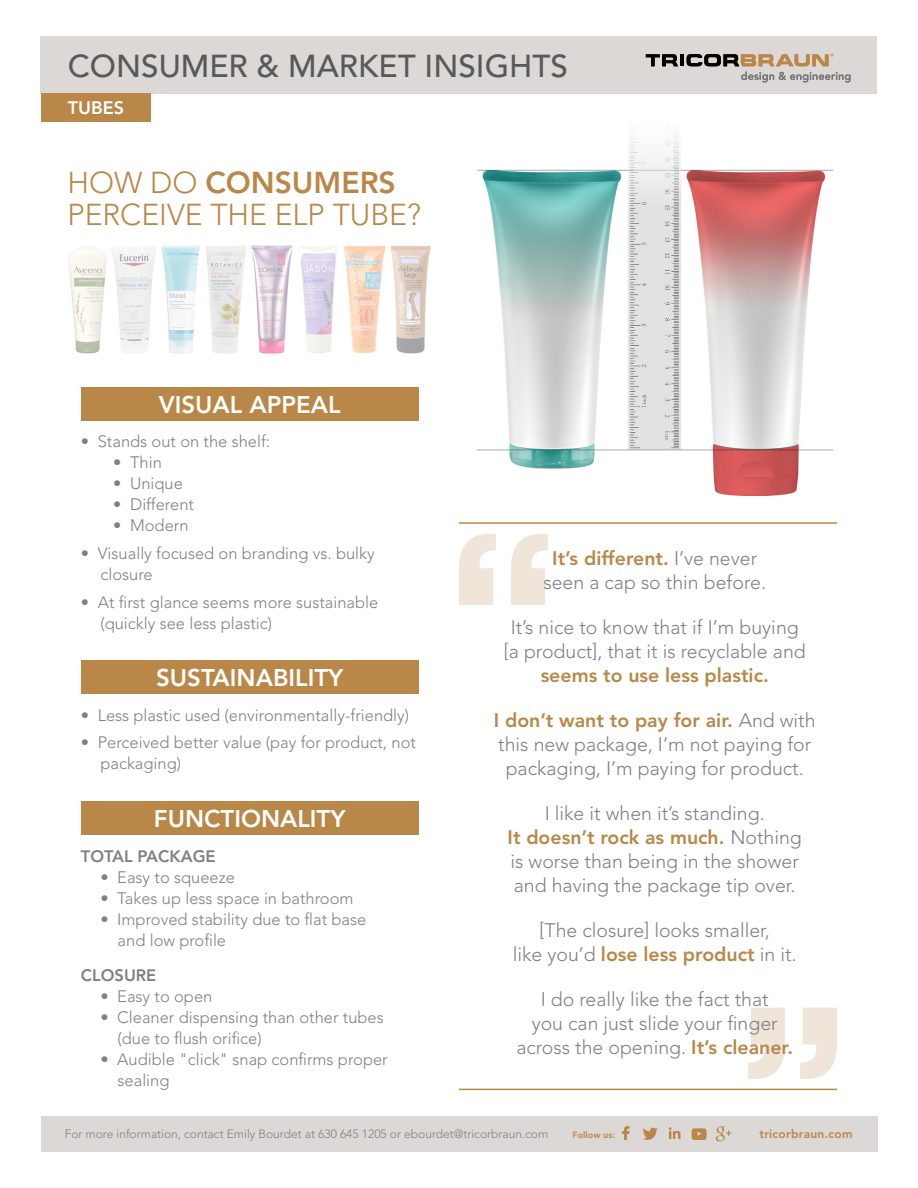
<style>
.page{position:relative;width:918px;height:1188px;background:#fff}
.page>*{position:absolute;margin:0;border:0;box-sizing:border-box;transform-origin:0 0}
.t1{font:500 31.5px "Avenir";color:#58595b}
.t2{font:300 30px/31.5px "Avenir";color:#b98747}
.t3{font:800 24px "Avenir";color:#fff}
.t4{font:300 19.5px/24px "Avenir";color:#807f83;text-align:center}
.t5{font:800 19.5px "Avenir";color:#b98747}
.t6{font:800 18px "Avenir";color:#fff}
.t7{font:300 16.5px/21px "Avenir";color:#807f83}
.t8{font:800 16.5px "Avenir";color:#807f83}
.t9{font:300 12px "Avenir";color:#807f83}
.t10{font:800 12px "Avenir";letter-spacing:.02em;color:#ba8748}
.t11{font:800 9px "Avenir";color:#b98747}
.s1{font-weight:800}
.s2{font-weight:800;color:#b98747}
</style>
<div class="page">
<div style="left:41px;top:37px;width:836px;height:57px;background:#dbd8d6"></div>
<svg style="left:459px;top:534px;width:89px;height:71px"></svg>
<svg style="left:748px;top:1008px;width:89px;height:71px"></svg>
<div style="left:41px;top:1116px;width:836px;height:35px;background:#dbd8d6"></div>
<svg style="left:669px;top:1127px;width:12px;height:12px"></svg>
<svg style="left:643px;top:1128px;width:15px;height:12px"></svg>
<svg style="left:716px;top:1126px;width:15px;height:15px"></svg>
<svg style="left:692px;top:1128px;width:15px;height:12px"></svg>
<svg style="left:622px;top:1126px;width:8px;height:14px"></svg>
<svg style="left:741px;top:72px;width:109px;height:11px"></svg>
<hr style="left:680px;top:54px;width:4px;height:12px;background:#000">
<svg style="left:687px;top:54px;width:146px;height:12px"></svg>
<svg style="left:646px;top:54px;width:32px;height:12px"></svg>
<div style="left:41px;top:94px;width:109px;height:28px;background:#b98747"></div>
<img style="left:477px;top:133px;width:355px;height:363px">
<hr style="left:459px;top:522px;width:378px;height:2px;background:#b98747">
<hr style="left:459px;top:1089px;width:378px;height:1px;background:#b98747">
<img style="left:68px;top:245px;width:363px;height:108px">
<div style="left:81px;top:387px;width:337px;height:33px;background:#b98747"></div>
<div style="left:81px;top:660px;width:337px;height:34px;background:#b98747"></div>
<div style="left:81px;top:801px;width:337px;height:34px;background:#b98747"></div>
<h1 class="t1" style="left:68px;top:48px;width:502px">CONSUMER &amp; MARKET INSIGHTS</h1>
<p class="t6" style="left:68px;top:97px;width:58px">TUBES</p>
<h2 class="t2" style="left:68px;top:167px;width:355px">HOW DO <span class="s1">CONSUMERS<br></span>PERCEIVE THE ELP TUBE?</h2>
<p class="t3" style="left:159px;top:390px;width:183px">VISUAL APPEAL</p>
<p class="t7" style="left:81px;top:431px;width:191px">• Stands out on the shelf:</p>
<p class="t7" style="left:113px;top:452px;width:50px">• Thin</p>
<p class="t7" style="left:113px;top:473px;width:71px">• Unique</p>
<p class="t7" style="left:113px;top:494px;width:82px">• Different</p>
<p class="t7" style="left:113px;top:515px;width:77px">• Modern</p>
<p class="t7" style="left:100px;top:543px;width:276px;text-indent:-20px">• Visually focused on branding vs. bulky closure</p>
<p class="t7" style="left:100px;top:592px;width:279px;text-indent:-20px">• At first glance seems more sustainable (quickly see less plastic)</p>
<p class="t3" style="left:156px;top:663px;width:189px">SUSTAINABILITY</p>
<p class="t7" style="left:81px;top:704px;width:330px">• Less plastic used (environmentally-friendly)</p>
<p class="t7" style="left:100px;top:732px;width:317px;text-indent:-20px">• Perceived better value (pay for product, not packaging)</p>
<p class="t3" style="left:154px;top:805px;width:193px">FUNCTIONALITY</p>
<p class="t8" style="left:81px;top:847px;width:136px">TOTAL PACKAGE</p>
<p class="t7" style="left:100px;top:867px;width:136px">• Easy to squeeze</p>
<p class="t7" style="left:100px;top:888px;width:255px">• Takes up less space in bathroom</p>
<p class="t7" style="left:118px;top:909px;width:250px;text-indent:-17px">• Improved stability due to flat base and low profile</p>
<p class="t8" style="left:81px;top:965px;width:77px">CLOSURE</p>
<p class="t7" style="left:100px;top:985px;width:113px">• Easy to open</p>
<p class="t7" style="left:118px;top:1006px;width:268px;text-indent:-17px">• Cleaner dispensing than other tubes (due to flush orifice)</p>
<p class="t7" style="left:118px;top:1048px;width:272px;text-indent:-17px">• Audible "click" snap confirms proper sealing</p>
<p class="t4" style="left:543px;top:546px;width:224px"><span class="s2">It’s different.</span> I’ve never seen a cap so thin before.</p>
<p class="t4" style="left:504px;top:615px;width:304px">It’s nice to know that if I’m buying [a product], that it is recyclable and</p>
<p class="t5" style="left:541px;top:664px;width:230px">seems to use less plastic.</p>
<p class="t4" style="left:494px;top:708px;width:323px"><span class="s2">I don’t want to pay for air.</span> And with this new package, I’m not paying for packaging, I’m paying for product.</p>
<p class="t4" style="left:508px;top:801px;width:296px">I like it when it’s standing.<br><span class="s2">It doesn’t rock as much.</span> Nothing is worse than being in the shower and having the package tip over.</p>
<p class="t4" style="left:513px;top:918px;width:285px">[The closure] looks smaller,<br>like you’d <span class="s2">lose less product</span> in it.</p>
<p class="t4" style="left:516px;top:987px;width:278px">I do really like the fact that<br>you can just slide your finger across the opening. <span class="s2">It’s cleaner.</span></p>
<p class="t9" style="left:65px;top:1127px;width:485px">For more information, contact Emily Bourdet at 630 645 1205 or ebourdet@tricorbraun.com</p>
<p class="t11" style="left:573px;top:1130px;width:44px">Follow us:</p>
<p class="t10" style="left:759px;top:1127px;width:95px">tricorbraun.com</p>
</div>
